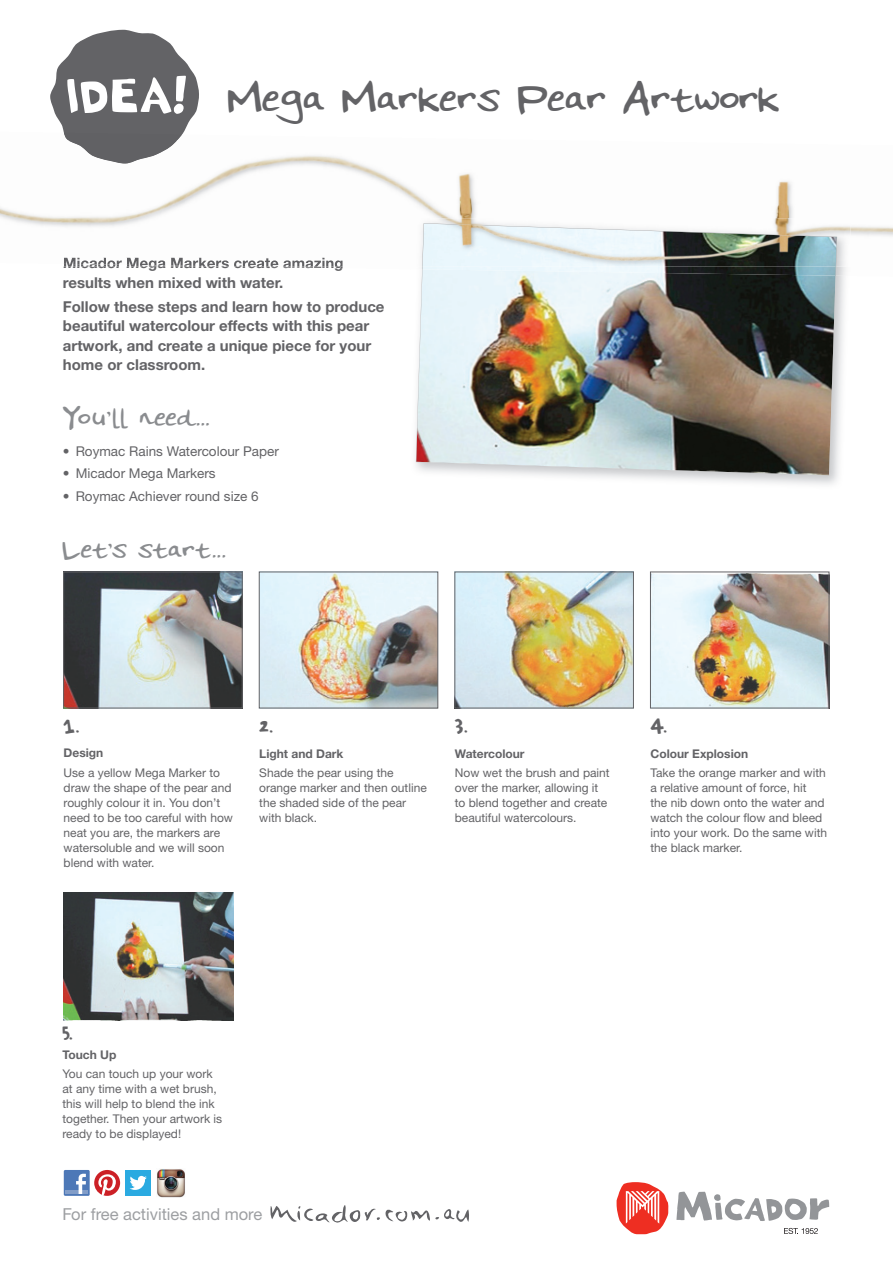
<style>
.page{position:relative;width:893px;height:1263px;background:#fff}
.page>*{position:absolute;margin:0;border:0;box-sizing:border-box;transform-origin:0 0}
.t1{font:42px "Micador Handwritten";color:#636366}
.t2{font:27px "Micador Handwritten";color:#8a8c8f}
.t3{font:24px "Micador";color:#636366}
.t4{font:16.5px "Helvetica Neue";color:#9d9fa2}
.t5{font:700 15px/19.5px "Helvetica Neue";color:#636366}
.t6{font:13.5px "Helvetica Neue";color:#636366}
.t7{font:12px/15px "Helvetica Neue";color:#636366}
.t8{font:700 12px "Helvetica Neue";color:#636366}
</style>
<div class="page">
<svg style="left:617px;top:1182px;width:51px;height:52px"></svg>
<svg style="left:676px;top:1191px;width:153px;height:30px"></svg>
<svg style="left:784px;top:1228px;width:34px;height:6px"></svg>
<svg style="left:270px;top:1205px;width:199px;height:18px"></svg>
<div style="left:125px;top:1170px;width:26px;height:26px;background:#2aaae1"></div>
<svg style="left:130px;top:1176px;width:17px;height:14px"></svg>
<div style="left:64px;top:1170px;width:26px;height:26px;background:#4d78b7"></div>
<hr style="left:66px;top:1190px;width:22px;height:4px;background:#829dc8">
<svg style="left:76px;top:1174px;width:10px;height:20px"></svg>
<img style="left:157px;top:1169px;width:28px;height:28px">
<svg style="left:94px;top:1170px;width:26px;height:26px"></svg>
<img style="left:416px;top:277px;width:421px;height:199px">
<svg style="left:50px;top:30px;width:149px;height:102px"></svg>
<img style="left:0;top:132px;width:893px;height:145px">
<img style="left:411px;top:218px;width:439px;height:58px">
<img style="left:422px;top:267px;width:415px;height:9px">
<img style="left:64px;top:133px;width:118px;height:7px">
<img style="left:244px;top:267px;width:99px;height:1px">
<img style="left:422px;top:223px;width:415px;height:44px">
<img style="left:68px;top:140px;width:109px;height:24px">
<img style="left:64px;top:258px;width:279px;height:9px">
<img style="left:457px;top:574px;width:175px;height:132px">
<div style="left:455px;top:572px;width:179px;height:136px;border:1px solid #636366"></div>
<img style="left:652px;top:574px;width:175px;height:132px">
<div style="left:650px;top:572px;width:179px;height:136px;border:1px solid #636366"></div>
<img style="left:65px;top:574px;width:175px;height:132px">
<div style="left:63px;top:572px;width:179px;height:136px;border:1px solid #636366"></div>
<img style="left:261px;top:574px;width:175px;height:132px">
<div style="left:259px;top:572px;width:179px;height:136px;border:1px solid #636366"></div>
<img style="left:64px;top:892px;width:170px;height:128px">
<h1 class="t1" style="left:228px;top:79px;width:553px">Mega Markers Pear Artwork</h1>
<p class="t5" style="left:63px;top:253px;width:282px">Micador Mega Markers create amazing results when mixed with water.</p>
<p class="t5" style="left:63px;top:296px;width:323px">Follow these steps and learn how to produce beautiful watercolour effects with this pear artwork, and create a unique piece for your home or classroom.</p>
<h2 class="t2" style="left:63px;top:406px;width:148px">You'll need...</h2>
<p class="t6" style="left:63px;top:443px;width:218px">• Roymac Rains Watercolour Paper</p>
<p class="t6" style="left:63px;top:465px;width:154px">• Micador Mega Markers</p>
<p class="t6" style="left:63px;top:488px;width:197px">• Roymac Achiever round size 6</p>
<h2 class="t2" style="left:62px;top:538px;width:164px">Let's start...</h2>
<h3 class="t3" style="left:64px;top:715px;width:17px">1.</h3>
<p class="t8" style="left:64px;top:746px;width:41px">Design</p>
<p class="t7" style="left:64px;top:765px;width:171px">Use a yellow Mega Marker to draw the shape of the pear and roughly colour it in. You don’t need to be too careful with how neat you are, the markers are watersoluble and we will soon blend with water.</p>
<h3 class="t3" style="left:259px;top:715px;width:15px">2.</h3>
<p class="t8" style="left:259px;top:746px;width:86px">Light and Dark</p>
<p class="t7" style="left:259px;top:765px;width:169px">Shade the pear using the orange marker and then outline the shaded side of the pear with black.</p>
<h3 class="t3" style="left:455px;top:715px;width:14px">3.</h3>
<p class="t8" style="left:455px;top:746px;width:71px">Watercolour</p>
<p class="t7" style="left:455px;top:765px;width:156px">Now wet the brush and paint over the marker, allowing it to blend together and create beautiful watercolours.</p>
<h3 class="t3" style="left:650px;top:715px;width:18px">4.</h3>
<p class="t8" style="left:650px;top:746px;width:99px">Colour Explosion</p>
<p class="t7" style="left:650px;top:765px;width:178px">Take the orange marker and with a relative amount of force, hit<br>the nib down onto the water and watch the colour flow and bleed into your work. Do the same with the black marker.</p>
<h3 class="t3" style="left:63px;top:1022px;width:12px">5.</h3>
<p class="t8" style="left:63px;top:1047px;width:56px">Touch Up</p>
<p class="t7" style="left:63px;top:1066px;width:161px">You can touch up your work at any time with a wet brush, this will help to blend the ink together. Then your artwork is ready to be displayed!</p>
<h3 class="t4" style="left:63px;top:1204px;width:201px">For free activities and more</h3>
</div>
